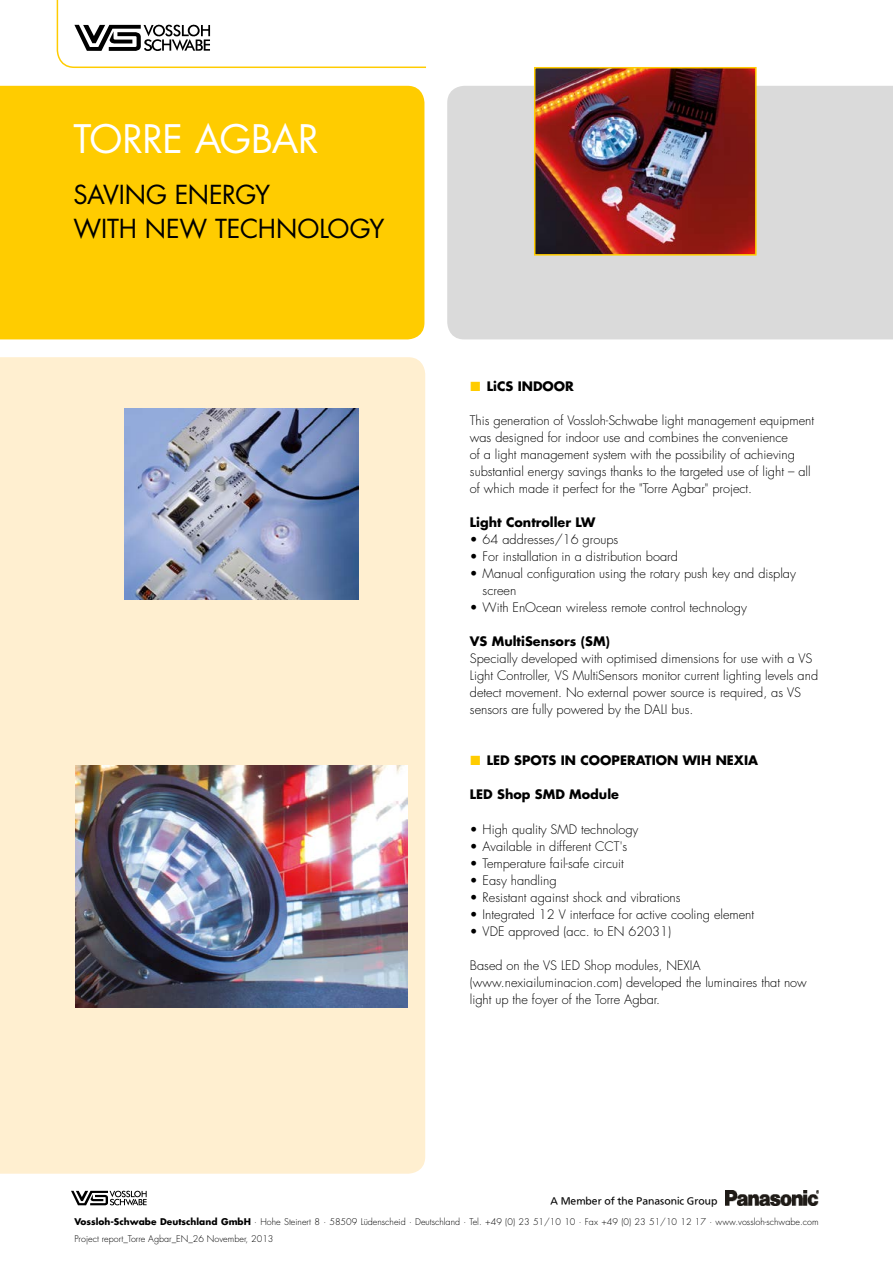
<style>
.page{position:relative;width:893px;height:1263px;background:#fff}
.page>*{position:absolute;margin:0;border:0;box-sizing:border-box;transform-origin:0 0}
.t1{font:38.25px "Futura";letter-spacing:-.02em;color:#fff}
.t2{font:25.5px/34px "Futura";letter-spacing:-.01em;color:#000}
.t3{font:300 12.75px/17px "Futura";color:#000}
.t4{font:700 12.75px "Futura";color:#000}
.t5{font:300 9px/17px "Futura";color:#000}
.t6{font:9px "PUD Sans serif M";color:#000}
.s1{font-weight:700}
</style>
<div class="page">
<svg style="left:71px;top:1190px;width:76px;height:16px"></svg>
<div style="left:0;top:86px;width:424px;height:253px;background:#fc0"></div>
<div style="left:447px;top:86px;width:446px;height:253px;background:#dadada"></div>
<img style="left:725px;top:1191px;width:94px;height:14px">
<svg style="left:56px;top:0;width:371px;height:68px"></svg>
<img style="left:537px;top:70px;width:217px;height:183px">
<div style="left:534px;top:67px;width:223px;height:189px;border:2px solid #fc0"></div>
<div style="left:0;top:357px;width:425px;height:817px;background:#ffefd0"></div>
<img style="left:76px;top:765px;width:331px;height:243px">
<img style="left:124px;top:408px;width:234px;height:191px">
<h1 class="t1" style="left:74px;top:115px;width:247px">TORRE AGBAR</h1>
<h2 class="t2" style="left:74px;top:178px;width:312px">SAVING ENERGY<br>WITH NEW TECHNOLOGY</h2>
<p class="t4" style="left:487px;top:378px;width:89px">LiCS INDOOR</p>
<p class="t3" style="left:470px;top:412px;width:346px">This generation of Vossloh-Schwabe light management equipment was designed for indoor use and combines the convenience<br>of a light management system with the possibility of achieving substantial energy savings thanks to the targeted use of light – all of which made it perfect for the "Torre Agbar" project.</p>
<p class="t4" style="left:470px;top:514px;width:127px">Light Controller LW</p>
<p class="t3" style="left:470px;top:532px;width:150px">• 64 addresses/16 groups</p>
<p class="t3" style="left:470px;top:549px;width:210px">• For installation in a distribution board</p>
<p class="t3" style="left:483px;top:566px;width:315px;text-indent:-13px">• Manual configuration using the rotary push key and display screen</p>
<p class="t3" style="left:470px;top:600px;width:279px">• With EnOcean wireless remote control technology</p>
<p class="t4" style="left:470px;top:633px;width:142px">VS MultiSensors (SM)</p>
<p class="t3" style="left:470px;top:651px;width:350px">Specially developed with optimised dimensions for use with a VS Light Controller, VS MultiSensors monitor current lighting levels and detect movement. No external power source is required, as VS sensors are fully powered by the DALI bus.</p>
<p class="t4" style="left:487px;top:752px;width:273px">LED SPOTS IN COOPERATION WIH NEXIA</p>
<p class="t4" style="left:470px;top:786px;width:151px">LED Shop SMD Module</p>
<p class="t3" style="left:470px;top:821px;width:170px">• High quality SMD technology</p>
<p class="t3" style="left:470px;top:838px;width:159px">• Available in different CCT's</p>
<p class="t3" style="left:470px;top:855px;width:155px">• Temperature fail-safe circuit</p>
<p class="t3" style="left:470px;top:872px;width:88px">• Easy handling</p>
<p class="t3" style="left:470px;top:889px;width:212px">• Resistant against shock and vibrations</p>
<p class="t3" style="left:470px;top:906px;width:286px">• Integrated 12 V interface for active cooling element</p>
<p class="t3" style="left:470px;top:923px;width:203px">• VDE approved (acc. to EN 62031)</p>
<p class="t3" style="left:470px;top:957px;width:338px">Based on the VS LED Shop modules, NEXIA (www.nexiailuminacion.com) developed the luminaires that now light up the foyer of the Torre Agbar.</p>
<p class="t6" style="left:550px;top:1195px;width:168px">A Member of the Panasonic Group</p>
<p class="t5" style="left:74px;top:1213px;width:746px"><span class="s1">Vossloh-Schwabe Deutschland GmbH</span> · Hohe Steinert 8 · 58509 Lüdenscheid · Deutschland · Tel. +49 (0) 23 51/10 10 · Fax +49 (0) 23 51/10 12 17 · www.vossloh-schwabe.com<br>Project report_Torre Agbar_EN_26 November, 2013</p>
</div>
